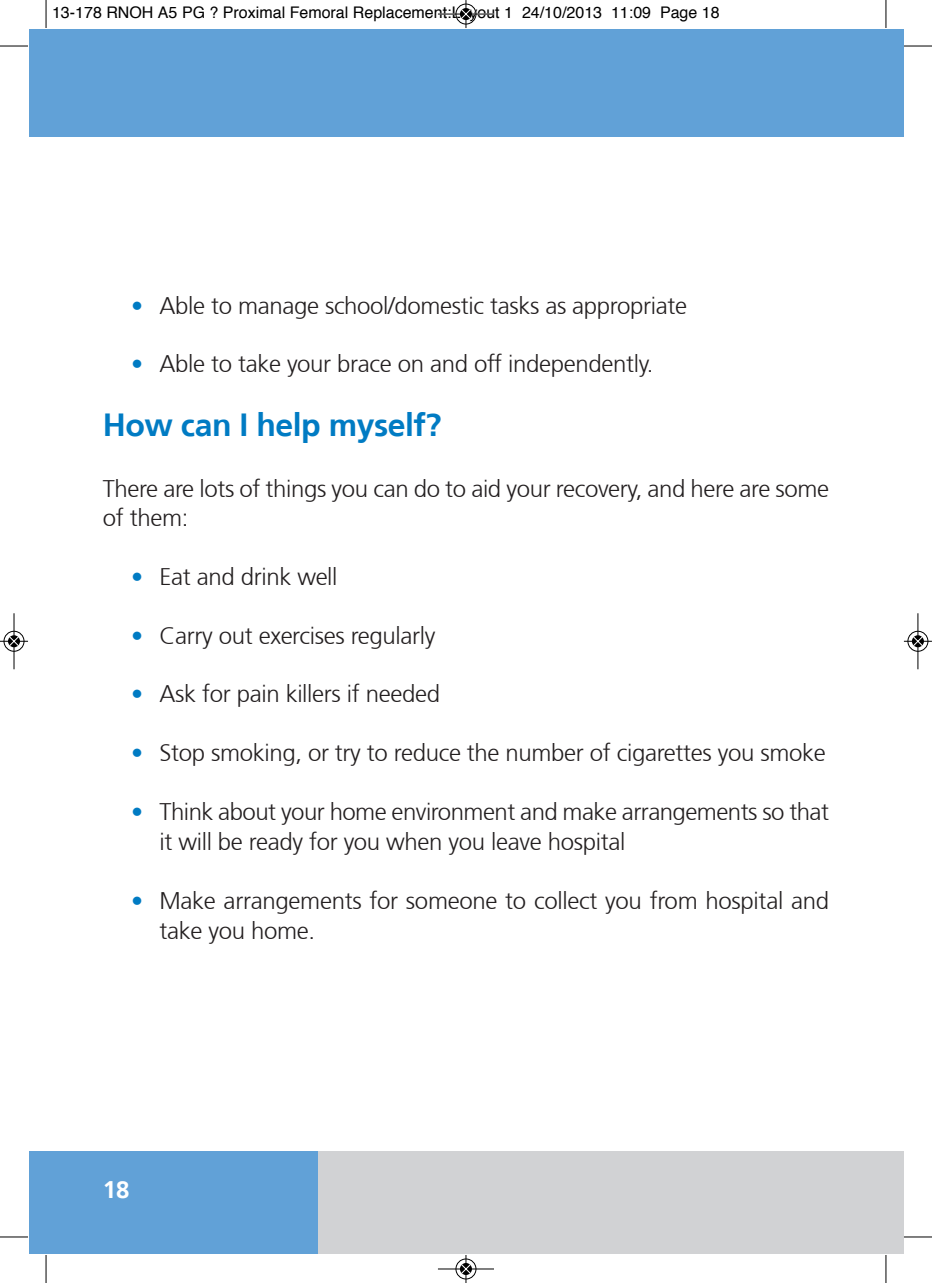
<style>
.page{position:relative;width:932px;height:1283px;background:#fff}
.page>*{position:absolute;margin:0;border:0;box-sizing:border-box;transform-origin:0 0}
.t1{font:700 32px "Frutiger 65";letter-spacing:-.015em;color:#007bc3}
.t2{font:300 24px/30px "Frutiger 45";letter-spacing:-.015em;color:#231f20}
.t3{font:700 24px "Frutiger 65";color:#fff}
.t4{font:16px "Helvetica";color:#000}
.s1{color:#007bc3}
</style>
<div class="page">
<div style="left:884px;top:29px;width:19px;height:108px;background:#61a1d7"></div>
<div style="left:884px;top:1152px;width:19px;height:102px;background:#d1d2d4"></div>
<div style="left:29px;top:29px;width:867px;height:108px;background:#61a1d7"></div>
<div style="left:29px;top:1152px;width:289px;height:102px;background:#61a1d7"></div>
<div style="left:318px;top:1152px;width:575px;height:102px;background:#d1d2d4"></div>
<svg style="left:46px;top:0;width:1px;height:28px"></svg>
<svg style="left:0;top:46px;width:28px;height:1px"></svg>
<svg style="left:885px;top:0;width:1px;height:28px"></svg>
<svg style="left:903px;top:46px;width:28px;height:1px"></svg>
<svg style="left:46px;top:1255px;width:1px;height:28px"></svg>
<svg style="left:0;top:1236px;width:28px;height:1px"></svg>
<svg style="left:885px;top:1255px;width:1px;height:28px"></svg>
<svg style="left:903px;top:1236px;width:28px;height:1px"></svg>
<div style="left:455px;top:3px;width:21px;height:22px;border:1px solid #fff;border-radius:50%"></div>
<hr style="left:438px;top:14px;width:56px;height:1px;background:#000">
<div style="left:455px;top:4px;width:21px;height:20px;border:1px solid #000;border-radius:50%"></div>
<svg style="left:460px;top:0;width:11px;height:28px"></svg>
<hr style="left:438px;top:1268px;width:56px;height:1px;background:#000">
<div style="left:455px;top:1258px;width:21px;height:21px;border:1px solid #000;border-radius:50%"></div>
<svg style="left:460px;top:1255px;width:11px;height:28px"></svg>
<div style="left:3px;top:630px;width:22px;height:22px;border:1px solid #fff;border-radius:50%"></div>
<hr style="left:14px;top:613px;width:1px;height:56px;background:#000">
<div style="left:4px;top:631px;width:20px;height:20px;border:1px solid #000;border-radius:50%"></div>
<svg style="left:0;top:636px;width:28px;height:10px"></svg>
<div style="left:906px;top:630px;width:22px;height:22px;border:1px solid #fff;border-radius:50%"></div>
<hr style="left:917px;top:613px;width:1px;height:56px;background:#000">
<div style="left:907px;top:631px;width:20px;height:20px;border:1px solid #000;border-radius:50%"></div>
<svg style="left:903px;top:636px;width:28px;height:10px"></svg>
<p class="t4" style="left:52px;top:6px;width:668px">13-178 RNOH A5 PG ? Proximal Femoral Replacement:Layout 1 24/10/2013 11:09 Page 18</p>
<p class="t2" style="left:131px;top:291px;width:557px"><span class="s1">•</span> Able to manage school/domestic tasks as appropriate</p>
<p class="t2" style="left:131px;top:349px;width:523px"><span class="s1">•</span> Able to take your brace on and off independently.</p>
<h1 class="t1" style="left:103px;top:406px;width:340px">How can I help myself?</h1>
<p class="t2" style="left:103px;top:475px;width:727px;line-height:28.8px">There are lots of things you can do to aid your recovery, and here are some of them:</p>
<p class="t2" style="left:131px;top:562px;width:208px"><span class="s1">•</span> Eat and drink well</p>
<p class="t2" style="left:131px;top:621px;width:306px"><span class="s1">•</span> Carry out exercises regularly</p>
<p class="t2" style="left:131px;top:679px;width:310px"><span class="s1">•</span> Ask for pain killers if needed</p>
<p class="t2" style="left:131px;top:738px;width:695px"><span class="s1">•</span> Stop smoking, or try to reduce the number of cigarettes you smoke</p>
<p class="t2" style="left:159px;top:797px;width:670px;text-indent:-28px"><span class="s1">•</span> Think about your home environment and make arrangements so that it will be ready for you when you leave hospital</p>
<p class="t2" style="left:159px;top:886px;width:670px;text-indent:-28px"><span class="s1">•</span> Make arrangements for someone to collect you from hospital and take you home.</p>
<p class="t3" style="left:103px;top:1175px;width:28px">18</p>
</div>
